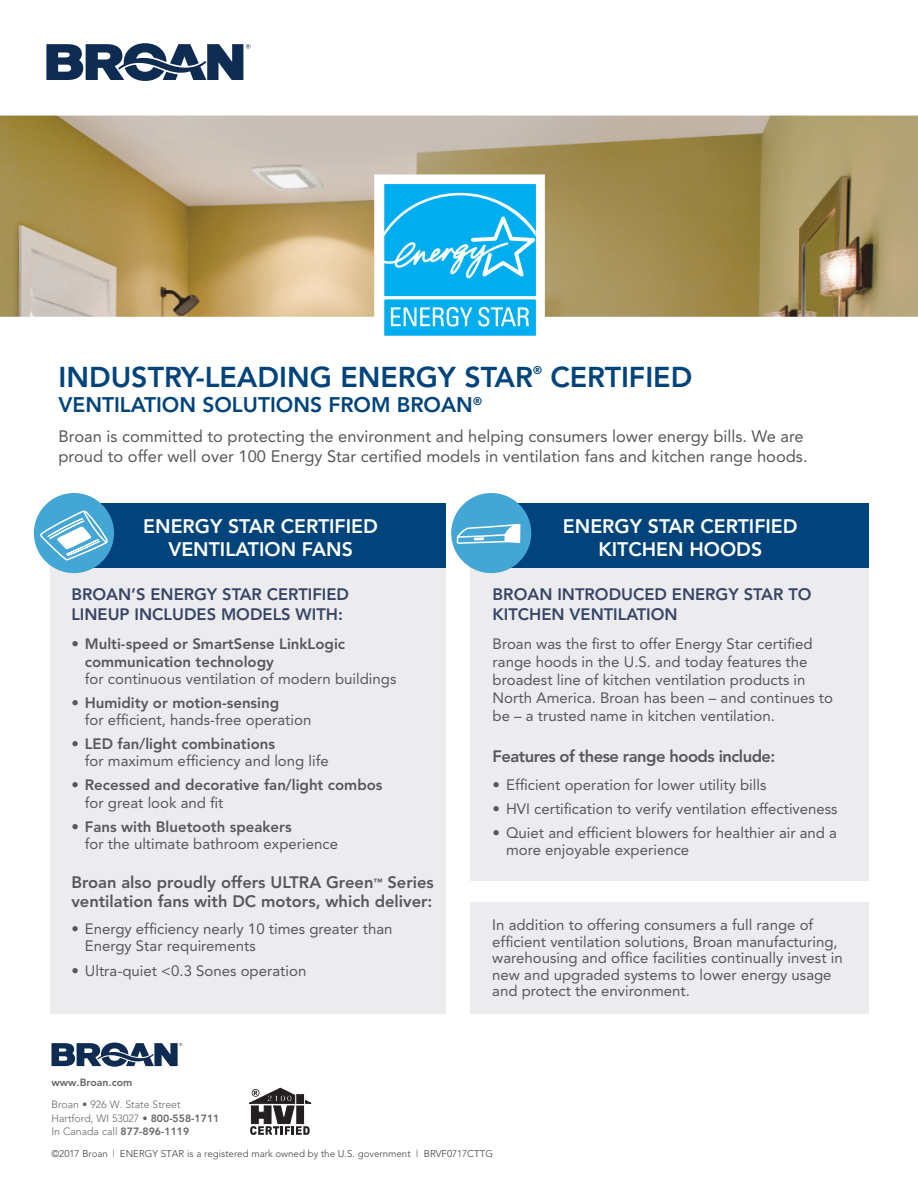
<style>
.page{position:relative;width:918px;height:1188px;background:#fff}
.page>*{position:absolute;margin:0;border:0;box-sizing:border-box;transform-origin:0 0}
.t1{font:800 28.5px "Avenir";color:#00447b}
.t2{font:800 21px "Avenir";color:#00447b}
.t3{font:800 19.5px/22.5px "Avenir";color:#fff;text-align:center}
.t4{font:16.5px/19.8px "Avenir";color:#57585a}
.t5{font:800 16.5px/19.8px "Avenir";color:#374567}
.t6{font:800 16.5px/19.8px "Avenir";color:#57585a}
.t7{font:800 16.5px "Avenir";letter-spacing:-.03em;color:#57585a}
.t8{font:15px/16.5px "Avenir";color:#57585a}
.t9{font:800 15px/17.2px "Avenir";color:#57585a}
.t10{font:800 11.1px "Avenir";color:#00447b}
.t11{font:300 10.5px/13.5px "Avenir";color:#3e3e3f}
.t12{font:800 10.5px "Avenir";color:#3e3e3f}
.t13{font:300 9.75px "Avenir";color:#3e3e3f}
.s1{font-weight:800}
</style>
<div class="page">
<div style="left:51px;top:547px;width:395px;height:467px;background:#ececee"></div>
<div style="left:470px;top:540px;width:398px;height:341px;background:#ececee"></div>
<div style="left:470px;top:902px;width:398px;height:112px;background:#ececee"></div>
<img style="left:0;top:116px;width:918px;height:201px">
<svg style="left:46px;top:43px;width:205px;height:38px"></svg>
<svg style="left:384px;top:184px;width:152px;height:152px;background:#29bbf1"></svg>
<div style="left:60px;top:503px;width:386px;height:65px;background:#00447b"></div>
<div style="left:492px;top:503px;width:376px;height:65px;background:#00447b"></div>
<div style="left:34px;top:493px;width:80px;height:80px;background:#44a6d4;border-radius:50%"></div>
<div style="left:451px;top:493px;width:80px;height:80px;background:#44a6d4;border-radius:50%"></div>
<svg style="left:40px;top:509px;width:68px;height:53px"></svg>
<svg style="left:456px;top:523px;width:65px;height:51px"></svg>
<svg style="left:249px;top:1088px;width:63px;height:47px"></svg>
<svg style="left:52px;top:1043px;width:130px;height:24px"></svg>
<h1 class="t1" style="left:58px;top:360px;width:476px">INDUSTRY-LEADING ENERGY STAR</h1>
<p class="t10" style="left:533px;top:363px;width:10px">®</p>
<h1 class="t1" style="left:550px;top:360px;width:143px">CERTIFIED</h1>
<h2 class="t2" style="left:58px;top:393px;width:425px">VENTILATION SOLUTIONS FROM BROAN<sup>®</sup></h2>
<p class="t4" style="left:58px;top:426px;width:751px">Broan is committed to protecting the environment and helping consumers lower energy bills. We are proud to offer well over 100 Energy Star certified models in ventilation fans and kitchen range hoods.</p>
<h3 class="t3" style="left:143px;top:515px;width:236px">ENERGY STAR CERTIFIED<br>VENTILATION FANS</h3>
<h3 class="t3" style="left:563px;top:515px;width:236px">ENERGY STAR CERTIFIED<br>KITCHEN HOODS</h3>
<p class="t5" style="left:71px;top:585px;width:279px">BROAN’S ENERGY STAR CERTIFIED<br>LINEUP INCLUDES MODELS WITH:</p>
<p class="t5" style="left:493px;top:585px;width:320px">BROAN INTRODUCED ENERGY STAR TO<br>KITCHEN VENTILATION</p>
<p class="t9" style="left:85px;top:635px;width:262px;text-indent:-14px">• Multi-speed or SmartSense LinkLogic communication technology</p>
<p class="t8" style="left:85px;top:670px;width:313px">for continuous ventilation of modern buildings</p>
<p class="t9" style="left:71px;top:694px;width:209px">• Humidity or motion-sensing</p>
<p class="t8" style="left:85px;top:712px;width:228px">for efficient, hands-free operation</p>
<p class="t9" style="left:71px;top:735px;width:205px">• LED fan/light combinations</p>
<p class="t8" style="left:85px;top:753px;width:245px">for maximum efficiency and long life</p>
<p class="t9" style="left:71px;top:776px;width:313px">• Recessed and decorative fan/light combos</p>
<p class="t8" style="left:85px;top:794px;width:140px">for great look and fit</p>
<p class="t9" style="left:71px;top:818px;width:222px">• Fans with Bluetooth speakers</p>
<p class="t8" style="left:85px;top:835px;width:255px">for the ultimate bathroom experience</p>
<p class="t8" style="left:493px;top:635px;width:342px;line-height:18px">Broan was the first to offer Energy Star certified range hoods in the U.S. and today features the broadest line of kitchen ventilation products in North America. Broan has been – and continues to be – a trusted name in kitchen ventilation.</p>
<p class="t7" style="left:493px;top:747px;width:284px">Features of these range hoods include:</p>
<p class="t8" style="left:493px;top:776px;width:275px">• Efficient operation for lower utility bills</p>
<p class="t8" style="left:493px;top:800px;width:347px">• HVI certification to verify ventilation effectiveness</p>
<p class="t8" style="left:506px;top:824px;width:332px;line-height:17.2px;text-indent:-14px">• Quiet and efficient blowers for healthier air and a more enjoyable experience</p>
<p class="t6" style="left:71px;top:872px;width:364px">Broan also proudly offers ULTRA Green<sup>™</sup> Series ventilation fans with DC motors, which deliver:</p>
<p class="t8" style="left:85px;top:920px;width:309px;line-height:17.2px;text-indent:-14px">• Energy efficiency nearly 10 times greater than<br>Energy Star requirements</p>
<p class="t8" style="left:71px;top:962px;width:237px">• Ultra-quiet &lt;0.3 Sones operation</p>
<p class="t8" style="left:492px;top:917px;width:352px">In addition to offering consumers a full range of efficient ventilation solutions, Broan manufacturing, warehousing and office facilities continually invest in new and upgraded systems to lower energy usage and protect the environment.</p>
<p class="t12" style="left:51px;top:1076px;width:82px">www.Broan.com</p>
<p class="t11" style="left:51px;top:1098px;width:169px">Broan • 926 W. State Street<br>Hartford, WI 53027 • <span class="s1">800-558-1711<br></span>In Canada call <span class="s1">877-896-1119</span></p>
<p class="t13" style="left:51px;top:1148px;width:443px">©2017 Broan | ENERGY STAR is a registered mark owned by the U.S. government | BRVF0717CTTG</p>
</div>
